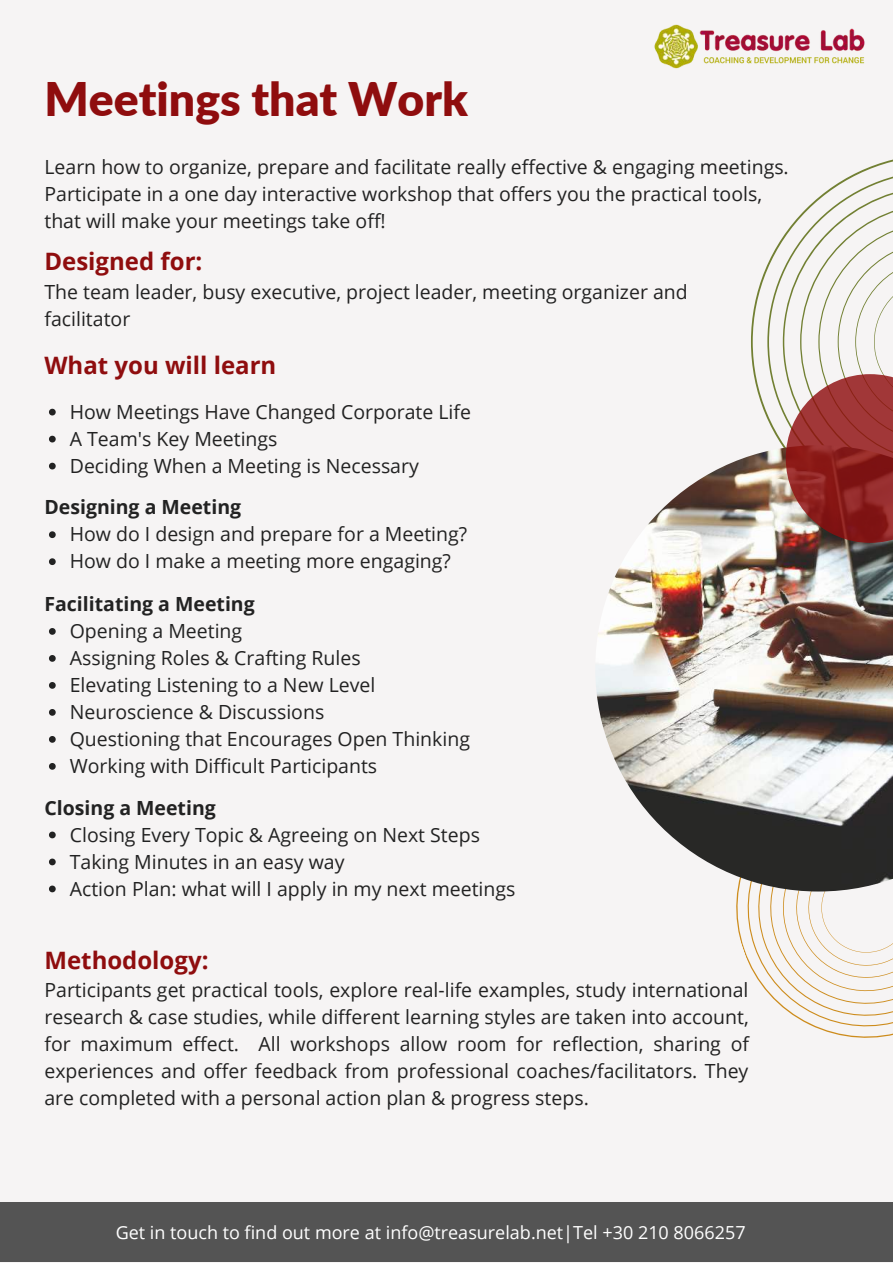
<style>
.page{position:relative;width:893px;height:1264px;background:#fff}
.page>*{position:absolute;margin:0;border:0;box-sizing:border-box;transform-origin:0 0}
.t1{font:900 46.35px "Lato";color:#8f0d0e}
.t2{font:700 24px "Open Sans";color:#8f0d0e}
.t3{font:19.5px/27px "Open Sans";color:#222}
.t4{font:700 19.5px "Open Sans";color:#222}
.t5{font:18px "Open Sans";color:#fff}
</style>
<div class="page">
<div style="left:0;top:0;width:892px;height:1262px;background:#f6f4f4"></div>
<svg style="left:751px;top:159px;width:141px;height:259px"></svg>
<svg style="left:736px;top:891px;width:156px;height:147px"></svg>
<img style="left:596px;top:451px;width:296px;height:440px">
<svg style="left:767px;top:170px;width:125px;height:373px"></svg>
<img style="left:654px;top:24px;width:211px;height:45px">
<svg style="left:49px;top:409px;width:7px;height:6px"></svg>
<svg style="left:49px;top:436px;width:7px;height:6px"></svg>
<svg style="left:49px;top:462px;width:7px;height:7px"></svg>
<svg style="left:49px;top:531px;width:7px;height:7px"></svg>
<svg style="left:49px;top:558px;width:7px;height:7px"></svg>
<svg style="left:49px;top:628px;width:7px;height:6px"></svg>
<svg style="left:49px;top:655px;width:7px;height:6px"></svg>
<svg style="left:49px;top:682px;width:7px;height:6px"></svg>
<svg style="left:49px;top:709px;width:7px;height:6px"></svg>
<svg style="left:49px;top:736px;width:7px;height:6px"></svg>
<svg style="left:49px;top:763px;width:7px;height:6px"></svg>
<svg style="left:49px;top:831px;width:7px;height:7px"></svg>
<svg style="left:49px;top:858px;width:7px;height:7px"></svg>
<svg style="left:49px;top:885px;width:7px;height:7px"></svg>
<div style="left:0;top:1202px;width:892px;height:59px;background:#545454"></div>
<h1 class="t1" style="left:44px;top:65px;width:425px">Meetings that Work</h1>
<p class="t3" style="left:44px;top:153px;width:745px">Learn how to organize, prepare and facilitate really effective &amp; engaging meetings.<br>Participate in a one day interactive workshop that offers you the practical tools, that will make your meetings take off!</p>
<p class="t2" style="left:44px;top:245px;width:159px">Designed for:</p>
<p class="t3" style="left:44px;top:277px;width:644px">The team leader, busy executive, project leader, meeting organizer and facilitator</p>
<p class="t2" style="left:44px;top:348px;width:233px">What you will learn</p>
<p class="t3" style="left:70px;top:398px;width:403px">How Meetings Have Changed Corporate Life<br>A Team's Key Meetings<br>Deciding When a Meeting is Necessary</p>
<p class="t4" style="left:44px;top:493px;width:198px">Designing a Meeting</p>
<p class="t3" style="left:70px;top:520px;width:399px">How do I design and prepare for a Meeting?<br>How do I make a meeting more engaging?</p>
<p class="t4" style="left:44px;top:590px;width:212px">Facilitating a Meeting</p>
<p class="t3" style="left:70px;top:617px;width:402px">Opening a Meeting<br>Assigning Roles &amp; Crafting Rules<br>Elevating Listening to a New Level<br>Neuroscience &amp; Discussions<br>Questioning that Encourages Open Thinking<br>Working with Difficult Participants</p>
<p class="t4" style="left:44px;top:793px;width:173px">Closing a Meeting</p>
<p class="t3" style="left:70px;top:820px;width:447px">Closing Every Topic &amp; Agreeing on Next Steps<br>Taking Minutes in an easy way<br>Action Plan: what will I apply in my next meetings</p>
<p class="t2" style="left:44px;top:943px;width:165px">Methodology:</p>
<p class="t3" style="left:44px;top:976px;width:706px;text-align:justify">Participants get practical tools, explore real-life examples, study international research &amp; case studies, while different learning styles are taken into account, for maximum effect. All workshops allow room for reflection, sharing of experiences and offer feedback from professional coaches/facilitators. They are completed with a personal action plan &amp; progress steps.</p>
<p class="t5" style="left:116px;top:1220px;width:631px">Get in touch to find out more at info@treasurelab.net|Tel +30 210 8066257</p>
</div>
